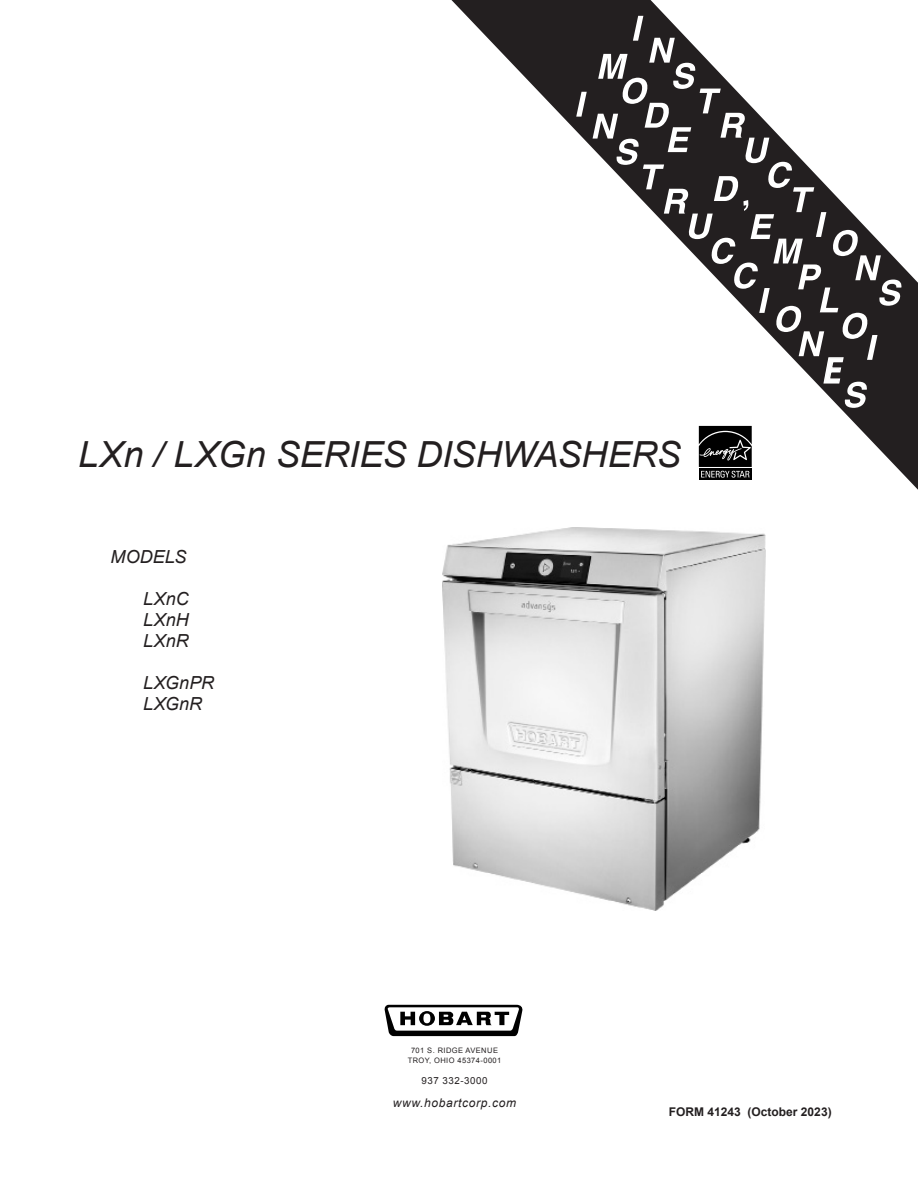
<style>
.page{position:relative;width:918px;height:1188px;background:#fff}
.page>*{position:absolute;margin:0;border:0;box-sizing:border-box;transform-origin:0 0}
.t1{font:italic 600 36.9px "Myriad Pro";color:#fff}
.t2{font:italic 36px "Arial";letter-spacing:-.005em;color:#231f20}
.t3{font:italic 18px "Arial";color:#231f20}
.t4{font:700 12px "Arial";color:#231f20}
.t5{font:italic 12px "Arial";letter-spacing:.055em;color:#231f20}
.t6{font:9.75px "Arial";letter-spacing:.055em;color:#231f20}
.t7{font:7.5px "Arial";letter-spacing:.055em;color:#231f20}
</style>
<div class="page">
<svg style="left:451px;top:0;width:467px;height:490px"></svg>
<svg style="left:576px;top:92px;width:11px;height:25px"></svg>
<svg style="left:593px;top:16px;width:309px;height:392px"></svg>
<svg style="left:384px;top:1005px;width:139px;height:31px"></svg>
<svg style="left:698px;top:425px;width:55px;height:57px;background:#3a3a3a"></svg>
<img style="left:443px;top:527px;width:323px;height:384px">
<p class="t2" style="left:78px;top:431px;width:604px">LXn / LXGn SERIES DISHWASHERS</p>
<p class="t3" style="left:111px;top:545px;width:77px">MODELS</p>
<p class="t3" style="left:143px;top:587px;width:47px">LXnC</p>
<p class="t3" style="left:143px;top:608px;width:47px">LXnH</p>
<p class="t3" style="left:143px;top:629px;width:47px">LXnR</p>
<p class="t3" style="left:143px;top:671px;width:73px">LXGnPR</p>
<p class="t3" style="left:143px;top:692px;width:61px">LXGnR</p>
<p class="t1" style="left:823px;top:347px;width:20px">E</p>
<p class="t7" style="left:411px;top:1045px;width:88px">701 S. RIDGE AVENUE</p>
<p class="t7" style="left:408px;top:1056px;width:95px">TROY, OHIO 45374-0001</p>
<p class="t6" style="left:421px;top:1075px;width:68px">937 332-3000</p>
<p class="t5" style="left:393px;top:1095px;width:125px">www.hobartcorp.com</p>
<p class="t4" style="left:669px;top:1104px;width:164px">FORM 41243 (October 2023)</p>
</div>
